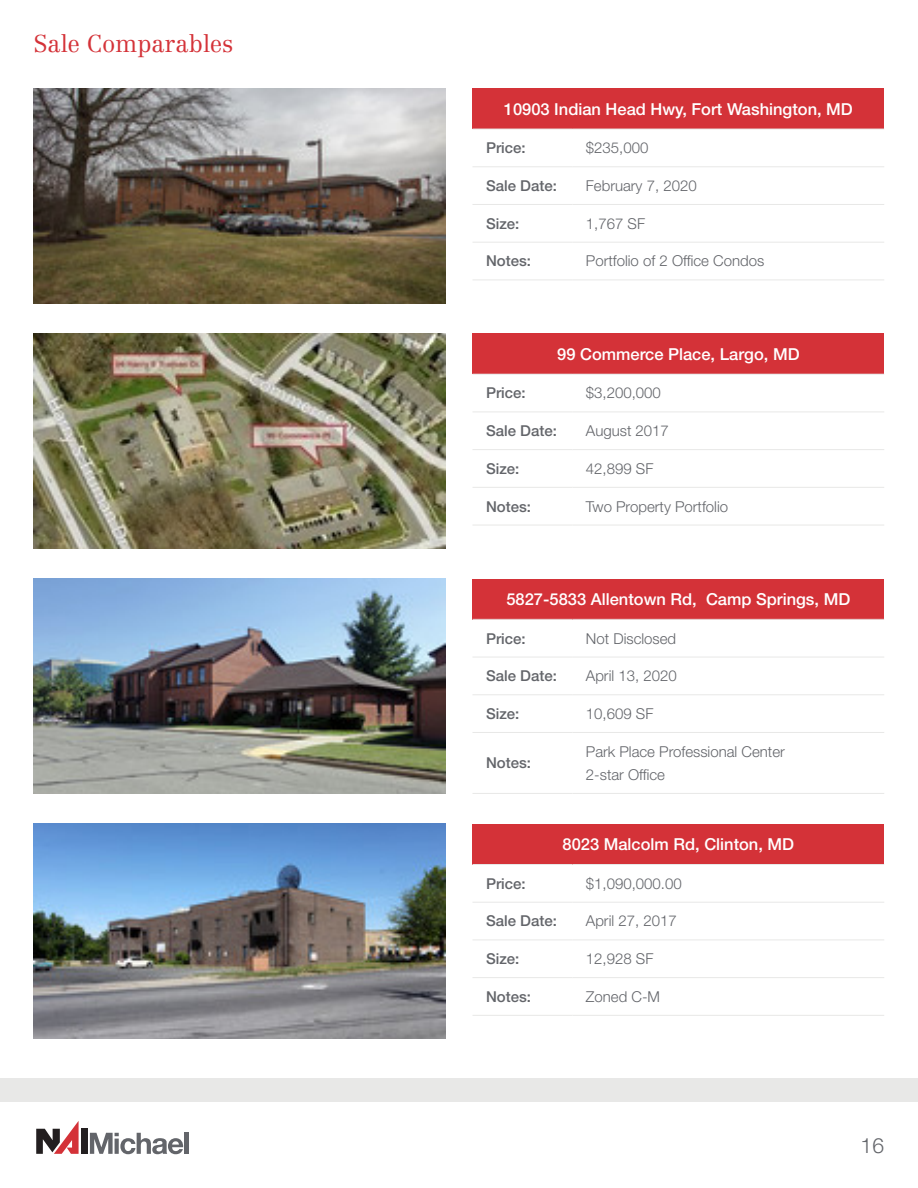
<style>
.page{position:relative;width:918px;height:1188px;background:#fff}
.page>*{position:absolute;margin:0;border:0;box-sizing:border-box;transform-origin:0 0}
.Reference_Header{font:300 24px "Centennial LT Std";color:#d43238}
.t1{font:300 21px "Helvetica Neue LT Std";color:#63656a}
.document_text{font:500 16.5px "Helvetica Neue LT Std";color:#fff}
.t2{font:300 15px "Helvetica Neue LT Std";color:#63656a}
.document_text-2{font:500 15px "Helvetica Neue LT Std";color:#63656a}
</style>
<div class="page">
<div style="left:81px;top:1129px;width:6px;height:25px;background:#231f20"></div>
<svg style="left:36px;top:1121px;width:43px;height:33px"></svg>
<svg style="left:90px;top:1133px;width:93px;height:21px"></svg>
<hr style="left:185px;top:1133px;width:4px;height:21px;background:#63656a">
<div style="left:0;top:1078px;width:918px;height:23px;background:#e8e8e7"></div>
<div style="left:472px;top:579px;width:412px;height:40px;background:#d43238"></div>
<hr style="left:472px;top:619px;width:100px;height:1px;background:#e8e8e7">
<hr style="left:572px;top:619px;width:312px;height:1px;background:#e8e8e7">
<hr style="left:472px;top:657px;width:100px;height:1px;background:#e8e8e7">
<hr style="left:572px;top:657px;width:312px;height:1px;background:#e8e8e7">
<hr style="left:472px;top:694px;width:100px;height:1px;background:#e8e8e7">
<hr style="left:572px;top:694px;width:312px;height:1px;background:#e8e8e7">
<hr style="left:472px;top:732px;width:100px;height:1px;background:#e8e8e7">
<hr style="left:572px;top:732px;width:312px;height:1px;background:#e8e8e7">
<hr style="left:472px;top:793px;width:100px;height:1px;background:#e8e8e7">
<hr style="left:572px;top:793px;width:312px;height:1px;background:#e8e8e7">
<div style="left:472px;top:824px;width:412px;height:40px;background:#d43238"></div>
<hr style="left:472px;top:864px;width:100px;height:1px;background:#e8e8e7">
<hr style="left:572px;top:864px;width:312px;height:1px;background:#e8e8e7">
<hr style="left:472px;top:902px;width:100px;height:1px;background:#e8e8e7">
<hr style="left:572px;top:902px;width:312px;height:1px;background:#e8e8e7">
<hr style="left:472px;top:940px;width:100px;height:1px;background:#e8e8e7">
<hr style="left:572px;top:940px;width:312px;height:1px;background:#e8e8e7">
<hr style="left:472px;top:977px;width:100px;height:1px;background:#e8e8e7">
<hr style="left:572px;top:977px;width:312px;height:1px;background:#e8e8e7">
<hr style="left:472px;top:1015px;width:100px;height:1px;background:#e8e8e7">
<hr style="left:572px;top:1015px;width:312px;height:1px;background:#e8e8e7">
<div style="left:472px;top:334px;width:412px;height:40px;background:#d43238"></div>
<hr style="left:472px;top:374px;width:100px;height:1px;background:#e8e8e7">
<hr style="left:572px;top:374px;width:312px;height:1px;background:#e8e8e7">
<hr style="left:472px;top:412px;width:100px;height:1px;background:#e8e8e7">
<hr style="left:572px;top:412px;width:312px;height:1px;background:#e8e8e7">
<hr style="left:472px;top:449px;width:100px;height:1px;background:#e8e8e7">
<hr style="left:572px;top:449px;width:312px;height:1px;background:#e8e8e7">
<hr style="left:472px;top:487px;width:100px;height:1px;background:#e8e8e7">
<hr style="left:572px;top:487px;width:312px;height:1px;background:#e8e8e7">
<hr style="left:472px;top:525px;width:100px;height:1px;background:#e8e8e7">
<hr style="left:572px;top:525px;width:312px;height:1px;background:#e8e8e7">
<div style="left:472px;top:89px;width:412px;height:40px;background:#d43238"></div>
<hr style="left:472px;top:129px;width:100px;height:1px;background:#e8e8e7">
<hr style="left:572px;top:129px;width:312px;height:1px;background:#e8e8e7">
<hr style="left:472px;top:166px;width:100px;height:1px;background:#e8e8e7">
<hr style="left:572px;top:166px;width:312px;height:1px;background:#e8e8e7">
<hr style="left:472px;top:204px;width:100px;height:1px;background:#e8e8e7">
<hr style="left:572px;top:204px;width:312px;height:1px;background:#e8e8e7">
<hr style="left:472px;top:242px;width:100px;height:1px;background:#e8e8e7">
<hr style="left:572px;top:242px;width:312px;height:1px;background:#e8e8e7">
<hr style="left:472px;top:280px;width:100px;height:1px;background:#e8e8e7">
<hr style="left:572px;top:280px;width:312px;height:1px;background:#e8e8e7">
<img style="left:34px;top:579px;width:412px;height:215px">
<img style="left:34px;top:824px;width:412px;height:215px">
<img style="left:34px;top:334px;width:412px;height:215px">
<img style="left:34px;top:89px;width:412px;height:215px">
<p class="Reference_Header" style="left:34px;top:29px;width:201px">Sale Comparables</p>
<p class="document_text" style="left:504px;top:99px;width:351px">10903 Indian Head Hwy, Fort Washington, MD</p>
<p class="document_text-2" style="left:486px;top:139px;width:41px">Price:</p>
<p class="t2" style="left:586px;top:139px;width:64px">$235,000</p>
<p class="document_text-2" style="left:486px;top:177px;width:72px">Sale Date:</p>
<p class="t2" style="left:586px;top:176px;width:112px">February 7, 2020</p>
<p class="document_text-2" style="left:486px;top:214px;width:35px">Size:</p>
<p class="t2" style="left:586px;top:214px;width:61px">1,767 SF</p>
<p class="document_text-2" style="left:486px;top:252px;width:47px">Notes:</p>
<p class="t2" style="left:586px;top:252px;width:180px">Portfolio of 2 Office Condos</p>
<p class="document_text" style="left:557px;top:344px;width:244px">99 Commerce Place, Largo, MD</p>
<p class="document_text-2" style="left:486px;top:384px;width:41px">Price:</p>
<p class="t2" style="left:586px;top:384px;width:77px">$3,200,000</p>
<p class="document_text-2" style="left:486px;top:422px;width:72px">Sale Date:</p>
<p class="t2" style="left:586px;top:422px;width:85px">August 2017</p>
<p class="document_text-2" style="left:486px;top:460px;width:35px">Size:</p>
<p class="t2" style="left:586px;top:459px;width:69px">42,899 SF</p>
<p class="document_text-2" style="left:486px;top:497px;width:47px">Notes:</p>
<p class="t2" style="left:586px;top:497px;width:144px">Two Property Portfolio</p>
<p class="document_text" style="left:506px;top:589px;width:345px">5827-5833 Allentown Rd, Camp Springs, MD</p>
<p class="document_text-2" style="left:486px;top:629px;width:41px">Price:</p>
<p class="t2" style="left:586px;top:629px;width:92px">Not Disclosed</p>
<p class="document_text-2" style="left:486px;top:667px;width:72px">Sale Date:</p>
<p class="t2" style="left:586px;top:667px;width:92px">April 13, 2020</p>
<p class="document_text-2" style="left:486px;top:705px;width:35px">Size:</p>
<p class="t2" style="left:586px;top:704px;width:69px">10,609 SF</p>
<p class="document_text-2" style="left:486px;top:754px;width:47px">Notes:</p>
<p class="t2" style="left:586px;top:742px;width:200px">Park Place Professional Center</p>
<p class="t2" style="left:586px;top:765px;width:81px">2-star Office</p>
<p class="document_text" style="left:563px;top:834px;width:233px">8023 Malcolm Rd, Clinton, MD</p>
<p class="document_text-2" style="left:486px;top:874px;width:41px">Price:</p>
<p class="t2" style="left:586px;top:874px;width:97px">$1,090,000.00</p>
<p class="document_text-2" style="left:486px;top:912px;width:72px">Sale Date:</p>
<p class="t2" style="left:586px;top:912px;width:92px">April 27, 2017</p>
<p class="document_text-2" style="left:486px;top:950px;width:35px">Size:</p>
<p class="t2" style="left:586px;top:950px;width:69px">12,928 SF</p>
<p class="document_text-2" style="left:486px;top:988px;width:47px">Notes:</p>
<p class="t2" style="left:586px;top:987px;width:76px">Zoned C-M</p>
<h2 class="t1" style="left:860px;top:1132px;width:25px">16</h2>
</div>
